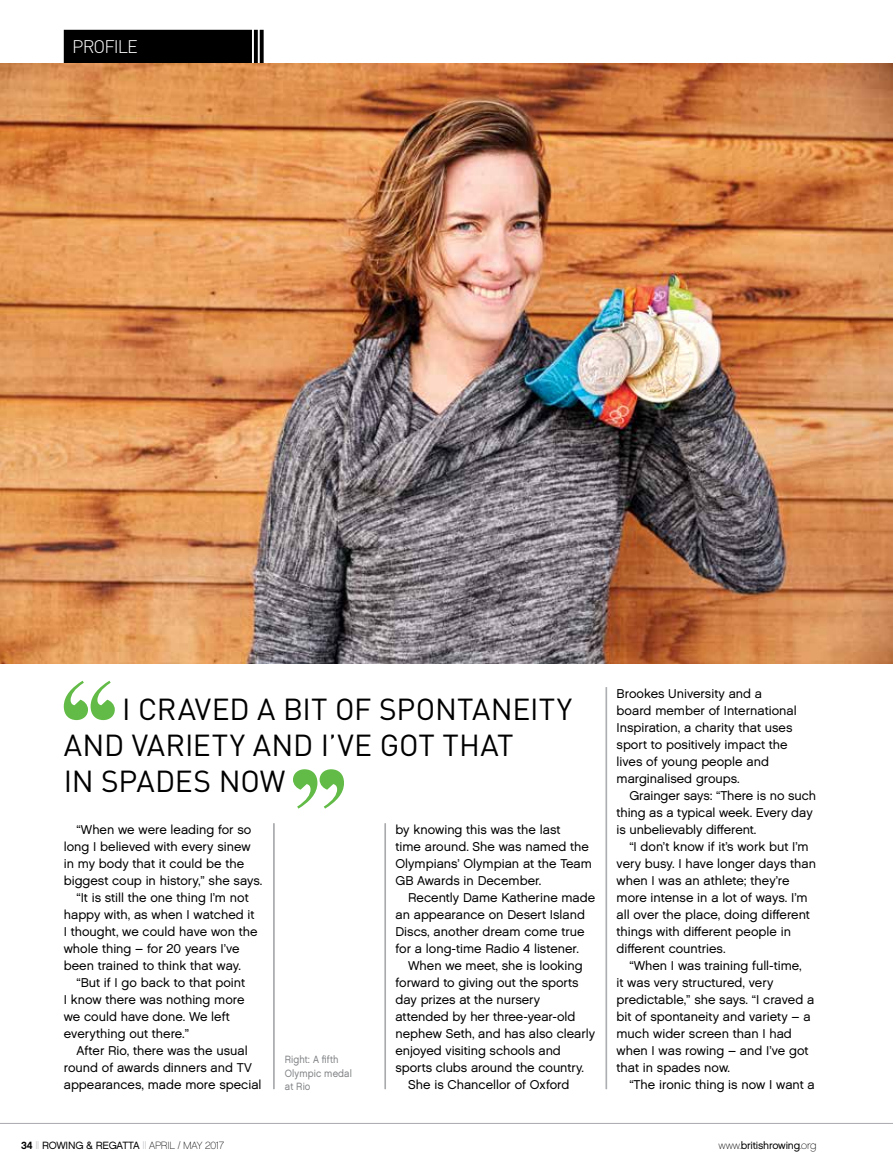
<style>
.page{position:relative;width:893px;height:1170px;background:#fff}
.page>*{position:absolute;margin:0;border:0;box-sizing:border-box;transform-origin:0 0}
.t1{font:30px/36px "DIN";letter-spacing:-.005em;color:#000}
.t2{font:300 18px "DIN";letter-spacing:-.05em;color:#fff}
.t3{font:12.75px/17px "Chalet London Nineteen Sixty";color:#000}
.t4{font:10.5px "Chalet London Nineteen Sixty";letter-spacing:-.02em;color:#000}
.t5{font:10.5px/13.5px "Chalet London Nineteen Sixty";letter-spacing:.01em;color:#808285;scale:.9 1}
.s1{font-family:"Chalet New York Nineteen Sixty"}
.s2{font-family:"Chalet Paris Nineteen Sixty";color:#a7a9ac}
.s3{font-family:"Chalet Paris Nineteen Sixty"}
</style>
<div class="page">
<div style="left:64px;top:30px;width:200px;height:34px;background:#000"></div>
<hr style="left:0;top:1122px;width:893px;height:1px;background:#a7a9ac">
<hr style="left:606px;top:687px;width:1px;height:402px;background:#a7a9ac">
<hr style="left:385px;top:823px;width:1px;height:266px;background:#a7a9ac">
<hr style="left:274px;top:823px;width:1px;height:266px;background:#a7a9ac">
<hr style="left:273px;top:823px;width:1px;height:266px;background:#a7a9ac">
<img style="left:0;top:64px;width:893px;height:599px">
<svg style="left:64px;top:680px;width:51px;height:40px"></svg>
<svg style="left:293px;top:769px;width:51px;height:39px"></svg>
<h2 class="t2" style="left:72px;top:36px;width:67px">PROFILE</h2>
<h1 class="t1" style="left:64px;top:690px;width:510px;text-indent:59px">I CRAVED A BIT OF SPONTANEITY<br>AND VARIETY AND I’VE GOT THAT<br>IN SPADES NOW</h1>
<p class="t3" style="left:77px;top:820px;width:176px">“When we were leading for so</p>
<p class="t3" style="left:64px;top:837px;width:188px">long I believed with every sinew</p>
<p class="t3" style="left:64px;top:854px;width:182px">in my body that it could be the</p>
<p class="t3" style="left:64px;top:871px;width:200px">biggest coup in history,” she says.</p>
<p class="t3" style="left:77px;top:888px;width:174px">“It is still the one thing I’m not</p>
<p class="t3" style="left:64px;top:905px;width:192px">happy with, as when I watched it</p>
<p class="t3" style="left:64px;top:922px;width:195px">I thought, we could have won the</p>
<p class="t3" style="left:64px;top:939px;width:177px">whole thing – for 20 years I’ve</p>
<p class="t3" style="left:64px;top:956px;width:179px">been trained to think that way.</p>
<p class="t3" style="left:77px;top:973px;width:170px">“But if I go back to that point</p>
<p class="t3" style="left:64px;top:990px;width:182px">I know there was nothing more</p>
<p class="t3" style="left:64px;top:1008px;width:167px">we could have done. We left</p>
<p class="t3" style="left:64px;top:1025px;width:127px">everything out there.”</p>
<p class="t3" style="left:77px;top:1042px;width:173px">After Rio, there was the usual</p>
<p class="t3" style="left:64px;top:1059px;width:190px">round of awards dinners and TV</p>
<p class="t3" style="left:64px;top:1076px;width:199px">appearances, made more special</p>
<p class="t5" style="left:285px;top:1052px;width:76px">Right: A fifth<br>Olympic medal at Rio</p>
<p class="t3" style="left:395px;top:820px;width:198px">by knowing this was the last<br>time around. She was named the<br>Olympians’ Olympian at the Team<br>GB Awards in December.</p>
<p class="t3" style="left:395px;top:888px;width:201px;text-indent:13px">Recently Dame Katherine made an appearance on Desert Island<br>Discs, another dream come true for a long-time Radio 4 listener.</p>
<p class="t3" style="left:408px;top:956px;width:176px">When we meet, she is looking</p>
<p class="t3" style="left:395px;top:973px;width:185px">forward to giving out the sports</p>
<p class="t3" style="left:395px;top:991px;width:146px">day prizes at the nursery</p>
<p class="t3" style="left:395px;top:1008px;width:182px">attended by her three-year-old</p>
<p class="t3" style="left:395px;top:1025px;width:201px">nephew Seth, and has also clearly</p>
<p class="t3" style="left:395px;top:1042px;width:167px">enjoyed visiting schools and</p>
<p class="t3" style="left:395px;top:1059px;width:190px">sports clubs around the country.</p>
<p class="t3" style="left:408px;top:1076px;width:163px">She is Chancellor of Oxford</p>
<p class="t3" style="left:617px;top:684px;width:182px">Brookes University and a board member of International<br>Inspiration, a charity that uses sport to positively impact the lives of young people and marginalised groups.</p>
<p class="t3" style="left:617px;top:786px;width:201px;text-indent:13px">Grainger says: “There is no such thing as a typical week. Every day is unbelievably different.</p>
<p class="t3" style="left:617px;top:837px;width:201px;text-indent:13px">“I don’t know if it’s work but I’m very busy. I have longer days than when I was an athlete; they’re more intense in a lot of ways. I’m all over the place, doing different things with different people in different countries.</p>
<p class="t3" style="left:617px;top:957px;width:199px;text-indent:13px">“When I was training full-time,<br>it was very structured, very predictable,” she says. “I craved a bit of spontaneity and variety – a much wider screen than I had when I was rowing – and I’ve got that in spades now.</p>
<p class="t3" style="left:629px;top:1076px;width:187px">“The ironic thing is now I want a</p>
<p class="t4" style="left:21px;top:1138px;width:205px"><span class="s1">34</span> <span class="s2">||</span> ROWING &amp; REGATTA <span class="s2">||</span> <span class="s3">APRIL / MAY 2017</span></p>
<p class="t4" style="left:718px;top:1138px;width:99px"><span class="s3">www.</span>britishrowing<span class="s3">.org</span></p>
</div>
